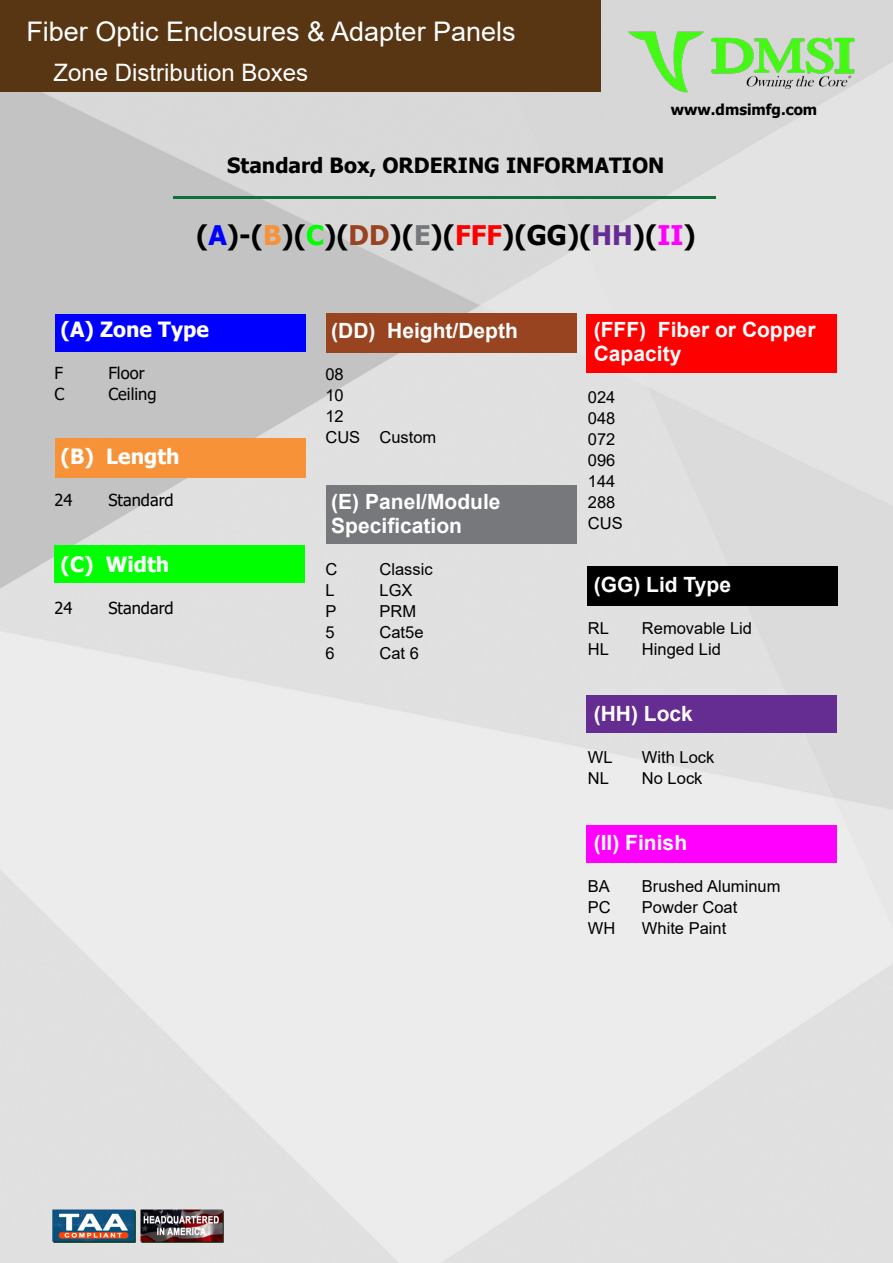
<style>
.page{position:relative;width:893px;height:1263px;background:#fff}
.page>*{position:absolute;margin:0;border:0;box-sizing:border-box;transform-origin:0 0}
.t1{font:27px "Arial";color:#fff}
.t2{font:700 27px "Tahoma";color:#000}
.t3{font:24px "Arial";color:#fff}
.t4{font:700 21px "Arial";color:#fff}
.t5{font:700 21px "Tahoma";color:#000}
.t6{font:700 21px "Tahoma";color:#fff}
.t7{font:16.5px "Arial";color:#000}
.t8{font:16.5px "Tahoma";color:#000}
.t9{font:700 15px "Tahoma";color:#000}
.s1{color:#00f}
.s2{color:#f79239}
.s3{color:#0f0}
.s4{color:#994421}
.s5{color:#77787b}
.s6{color:#f00}
.s7{color:#652d91}
.s8{color:#f0f}
</style>
<div class="page">
<img style="left:0;top:0;width:893px;height:1263px">
<img style="left:625px;top:30px;width:233px;height:63px">
<div style="left:0;top:0;width:601px;height:92px;background:#583613"></div>
<img style="left:52px;top:1209px;width:83px;height:34px">
<img style="left:140px;top:1209px;width:83px;height:34px">
<hr style="left:174px;top:197px;width:542px;height:2px;background:#0f7039">
<div style="left:326px;top:485px;width:250px;height:59px;background:#77787b"></div>
<div style="left:326px;top:314px;width:250px;height:39px;background:#994421"></div>
<div style="left:586px;top:314px;width:251px;height:59px;background:#f00"></div>
<div style="left:587px;top:566px;width:250px;height:39px;background:#000"></div>
<div style="left:586px;top:696px;width:251px;height:37px;background:#652d91"></div>
<div style="left:586px;top:826px;width:251px;height:37px;background:#f0f"></div>
<div style="left:54px;top:545px;width:250px;height:38px;background:#0f0"></div>
<div style="left:55px;top:314px;width:250px;height:38px;background:#00f"></div>
<div style="left:55px;top:438px;width:250px;height:39px;background:#f79239"></div>
<h1 class="t1" style="left:26px;top:13px;width:491px">Fiber Optic Enclosures &amp; Adapter Panels</h1>
<h2 class="t3" style="left:53px;top:56px;width:256px">Zone Distribution Boxes</h2>
<p class="t9" style="left:671px;top:99px;width:148px">www.dmsimfg.com</p>
<p class="t5" style="left:227px;top:151px;width:439px">Standard Box, ORDERING INFORMATION</p>
<p class="t2" style="left:196px;top:216px;width:501px">(<span class="s1">A</span>)-(<span class="s2">B</span>)(<span class="s3">C</span>)(<span class="s4">DD</span>)(<span class="s5">E</span>)(<span class="s6">FFF</span>)(GG)(<span class="s7">HH</span>)(<span class="s8">II</span>)</p>
<p class="t6" style="left:61px;top:315px;width:150px">(A) Zone Type</p>
<p class="t8" style="left:54px;top:362px;width:10px">F</p>
<p class="t8" style="left:108px;top:362px;width:38px">Floor</p>
<p class="t8" style="left:54px;top:383px;width:11px">C</p>
<p class="t8" style="left:108px;top:383px;width:50px">Ceiling</p>
<p class="t6" style="left:61px;top:441px;width:121px">(B) Length</p>
<p class="t8" style="left:54px;top:488px;width:20px">24</p>
<p class="t8" style="left:108px;top:488px;width:67px">Standard</p>
<p class="t6" style="left:61px;top:549px;width:110px">(C) Width</p>
<p class="t8" style="left:54px;top:596px;width:20px">24</p>
<p class="t8" style="left:108px;top:596px;width:67px">Standard</p>
<p class="t4" style="left:331px;top:316px;width:188px">(DD) Height/Depth</p>
<p class="t7" style="left:325px;top:363px;width:20px">08</p>
<p class="t7" style="left:325px;top:384px;width:20px">10</p>
<p class="t7" style="left:325px;top:405px;width:20px">12</p>
<p class="t7" style="left:325px;top:426px;width:112px">CUS Custom</p>
<p class="t4" style="left:331px;top:487px;width:171px">(E) Panel/Module</p>
<p class="t4" style="left:331px;top:511px;width:132px">Specification</p>
<p class="t7" style="left:325px;top:558px;width:13px">C</p>
<p class="t7" style="left:379px;top:558px;width:55px">Classic</p>
<p class="t7" style="left:325px;top:579px;width:11px">L</p>
<p class="t7" style="left:379px;top:579px;width:35px">LGX</p>
<p class="t7" style="left:325px;top:600px;width:13px">P</p>
<p class="t7" style="left:379px;top:600px;width:38px">PRM</p>
<p class="t7" style="left:325px;top:621px;width:11px">5</p>
<p class="t7" style="left:379px;top:621px;width:46px">Cat5e</p>
<p class="t7" style="left:325px;top:642px;width:11px">6</p>
<p class="t7" style="left:379px;top:642px;width:41px">Cat 6</p>
<p class="t4" style="left:594px;top:315px;width:223px">(FFF) Fiber or Copper</p>
<p class="t4" style="left:594px;top:339px;width:89px">Capacity</p>
<p class="t7" style="left:588px;top:386px;width:29px">024</p>
<p class="t7" style="left:588px;top:407px;width:29px">048</p>
<p class="t7" style="left:588px;top:428px;width:29px">072</p>
<p class="t7" style="left:588px;top:449px;width:29px">096</p>
<p class="t7" style="left:588px;top:470px;width:29px">144</p>
<p class="t7" style="left:588px;top:491px;width:29px">288</p>
<p class="t7" style="left:588px;top:512px;width:36px">CUS</p>
<p class="t4" style="left:594px;top:570px;width:139px">(GG) Lid Type</p>
<p class="t7" style="left:588px;top:617px;width:23px">RL</p>
<p class="t7" style="left:642px;top:617px;width:112px">Removable Lid</p>
<p class="t7" style="left:588px;top:638px;width:23px">HL</p>
<p class="t7" style="left:642px;top:638px;width:80px">Hinged Lid</p>
<p class="t4" style="left:594px;top:699px;width:101px">(HH) Lock</p>
<p class="t7" style="left:588px;top:746px;width:26px">WL</p>
<p class="t7" style="left:642px;top:746px;width:74px">With Lock</p>
<p class="t7" style="left:588px;top:767px;width:23px">NL</p>
<p class="t7" style="left:642px;top:767px;width:62px">No Lock</p>
<p class="t4" style="left:594px;top:828px;width:95px">(II) Finish</p>
<p class="t7" style="left:588px;top:875px;width:24px">BA</p>
<p class="t7" style="left:642px;top:875px;width:140px">Brushed Aluminum</p>
<p class="t7" style="left:588px;top:896px;width:24px">PC</p>
<p class="t7" style="left:642px;top:896px;width:97px">Powder Coat</p>
<p class="t7" style="left:588px;top:917px;width:29px">WH</p>
<p class="t7" style="left:642px;top:917px;width:86px">White Paint</p>
</div>
